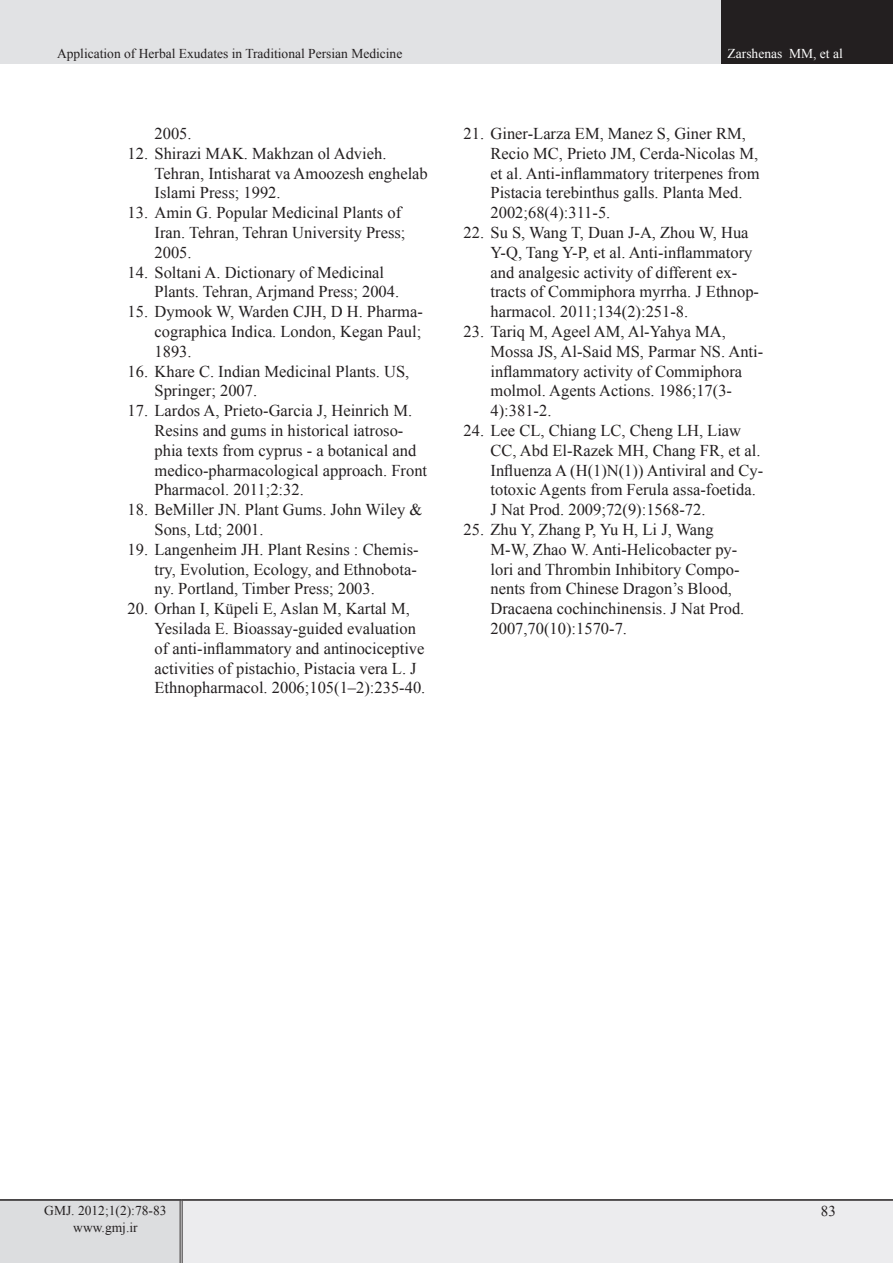
<style>
.page{position:relative;width:893px;height:1263px;background:#fff}
.page>*{position:absolute;margin:0;border:0;box-sizing:border-box;transform-origin:0 0}
.t1{font:16.5px/19.8px "Times New Roman";color:#231f20}
.t2{font:15px "Times New Roman";color:#231f20}
.t3{font:13.5px/16.2px "Times New Roman";color:#231f20;text-align:center}
.t4{font:13.5px "Times New Roman";color:#fff}
</style>
<div class="page">
<div style="left:0;top:1200px;width:181px;height:63px;background:#dcdddf"></div>
<div style="left:181px;top:1200px;width:712px;height:63px;background:#ececee"></div>
<hr style="left:180px;top:1201px;width:3px;height:62px;background:#fff">
<hr style="left:180px;top:1201px;width:1px;height:62px;background:#231f20">
<hr style="left:182px;top:1201px;width:1px;height:62px;background:#231f20">
<hr style="left:0;top:1199px;width:181px;height:2px;background:#231f20">
<hr style="left:181px;top:1199px;width:712px;height:2px;background:#231f20">
<div style="left:0;top:0;width:722px;height:64px;background:#e1e2e4"></div>
<div style="left:722px;top:0;width:171px;height:64px;background:#231f20"></div>
<p class="t3" style="left:57px;top:45px;width:347px">Application of Herbal Exudates in Traditional Persian Medicine</p>
<p class="t4" style="left:728px;top:44px;width:117px">Zarshenas MM, et al</p>
<p class="t1" style="left:155px;top:123px;width:39px">2005.</p>
<p class="t1" style="left:155px;top:143px;width:275px;text-indent:-27px">12. Shirazi MAK. Makhzan ol Advieh.<br>Tehran, Intisharat va Amoozesh enghelab<br>Islami Press; 1992.</p>
<p class="t1" style="left:155px;top:203px;width:252px;text-indent:-27px">13. Amin G. Popular Medicinal Plants of<br>Iran. Tehran, Tehran University Press;<br>2005.</p>
<p class="t1" style="left:155px;top:262px;width:246px;text-indent:-27px">14. Soltani A. Dictionary of Medicinal<br>Plants. Tehran, Arjmand Press; 2004.</p>
<p class="t1" style="left:155px;top:302px;width:270px;text-align:justify;text-indent:-27px">15. Dymook W, Warden CJH, D H. Pharma&shy;cographica Indica. London, Kegan Paul; 1893.</p>
<p class="t1" style="left:155px;top:361px;width:256px;text-indent:-27px">16. Khare C. Indian Medicinal Plants. US,<br>Springer; 2007.</p>
<p class="t1" style="left:155px;top:401px;width:274px;text-indent:-27px">17. Lardos A, Prieto-Garcia J, Heinrich M.<br>Resins and gums in historical iatroso&shy;phia texts from cyprus - a botanical and medico-pharmacological approach. Front Pharmacol. 2011;2:32.</p>
<p class="t1" style="left:155px;top:500px;width:269px;text-indent:-27px">18. BeMiller JN. Plant Gums. John Wiley &amp;<br>Sons, Ltd; 2001.</p>
<p class="t1" style="left:155px;top:539px;width:265px;text-align:justify;text-indent:-27px">19. Langenheim JH. Plant Resins : Chemis&shy;try, Evolution, Ecology, and Ethnobota&shy;ny. Portland, Timber Press; 2003.</p>
<p class="t1" style="left:155px;top:599px;width:272px;text-indent:-27px">20. Orhan I, Küpeli E, Aslan M, Kartal M, Yesilada E. Bioassay-guided evaluation of anti-inflammatory and antinociceptive activities of pistachio, Pistacia vera L. J Ethnopharmacol. 2006;105(1–2):235-40.</p>
<p class="t1" style="left:490px;top:123px;width:270px;text-indent:-27px">21. Giner-Larza EM, Manez S, Giner RM, Recio MC, Prieto JM, Cerda-Nicolas M, et al. Anti-inflammatory triterpenes from Pistacia terebinthus galls. Planta Med.<br>2002;68(4):311-5.</p>
<p class="t1" style="left:490px;top:222px;width:270px;text-indent:-27px">22. Su S, Wang T, Duan J-A, Zhou W, Hua Y-Q, Tang Y-P, et al. Anti-inflammatory and analgesic activity of different ex&shy;tracts of Commiphora myrrha. J Ethnop&shy;harmacol. 2011;134(2):251-8.</p>
<p class="t1" style="left:490px;top:321px;width:274px;text-indent:-27px">23. Tariq M, Ageel AM, Al-Yahya MA,<br>Mossa JS, Al-Said MS, Parmar NS. Anti&shy;inflammatory activity of Commiphora molmol. Agents Actions. 1986;17(3-<br>4):381-2.</p>
<p class="t1" style="left:490px;top:420px;width:274px;text-indent:-27px">24. Lee CL, Chiang LC, Cheng LH, Liaw CC, Abd El-Razek MH, Chang FR, et al.<br>Influenza A (H(1)N(1)) Antiviral and Cy&shy;totoxic Agents from Ferula assa-foetida.<br>J Nat Prod. 2009;72(9):1568-72.</p>
<p class="t1" style="left:490px;top:519px;width:255px;text-indent:-27px">25. Zhu Y, Zhang P, Yu H, Li J, Wang M-W, Zhao W. Anti-Helicobacter py&shy;lori and Thrombin Inhibitory Compo&shy;nents from Chinese Dragon’s Blood, Dracaena cochinchinensis. J Nat Prod.<br>2007,70(10):1570-7.</p>
<p class="t3" style="left:44px;top:1202px;width:124px">GMJ. 2012;1(2):78-83 www.gmj.ir</p>
<p class="t2" style="left:821px;top:1201px;width:16px">83</p>
</div>
